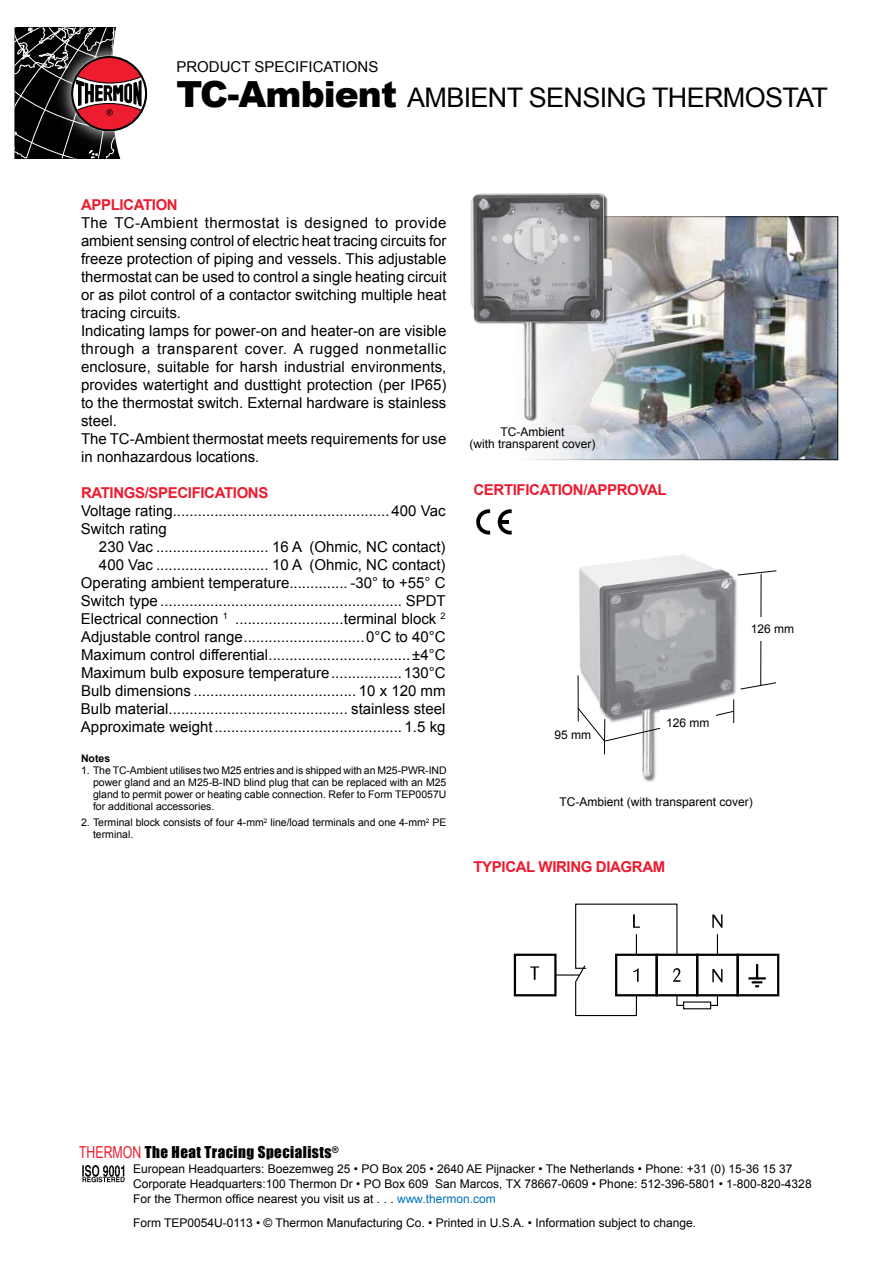
<style>
.page{position:relative;width:893px;height:1263px;background:#fff}
.page>*{position:absolute;margin:0;border:0;box-sizing:border-box;transform-origin:0 0}
.t1{font:900 36px "Arial";letter-spacing:-.025em;color:#000}
.t2{font:27px "Arial";color:#000}
.t3{font:15px/18px "Arial";color:#000}
.t4{font:700 15px "Arial";letter-spacing:-.025em;color:#ed1b2f}
.t5{font:15px "Impact";letter-spacing:.03em;color:#000}
.t6{font:15px "Arial";color:#000101}
.t7{font:12px/15px "Arial";color:#000}
.t8{font:10.5px/12px "Arial";color:#000;text-align:justify}
.t9{font:700 10.5px "Arial";color:#000}
.s1{font-weight:400;font-size:27px}
.s2{font-family:"Arial Narrow";font-size:16.5px;color:#ed1b2f}
.s3{color:#0072bc}
</style>
<div class="page">
<svg style="left:14px;top:27px;width:133px;height:131px"></svg>
<div style="left:71px;top:56px;width:76px;height:75px;border:2px solid #000;border-radius:50%"></div>
<svg style="left:82px;top:1165px;width:43px;height:17px"></svg>
<svg style="left:476px;top:509px;width:14px;height:26px"></svg>
<svg style="left:498px;top:509px;width:14px;height:26px"></svg>
<img style="left:577px;top:555px;width:160px;height:227px">
<hr style="left:604px;top:719px;width:1px;height:35px;background:#000">
<svg style="left:737px;top:570px;width:40px;height:6px"></svg>
<svg style="left:740px;top:682px;width:36px;height:8px"></svg>
<hr style="left:760px;top:574px;width:1px;height:112px;background:#000">
<div style="left:550px;top:725px;width:46px;height:20px;background:#fff"></div>
<svg style="left:577px;top:699px;width:158px;height:43px"></svg>
<hr style="left:578px;top:675px;width:1px;height:46px;background:#000">
<div style="left:660px;top:710px;width:55px;height:25px;background:#fff"></div>
<div style="left:745px;top:617px;width:55px;height:24px;background:#fff"></div>
<div style="left:656px;top:954px;width:42px;height:42px;border:2px solid #000"></div>
<div style="left:514px;top:954px;width:43px;height:42px;border:2px solid #000"></div>
<div style="left:696px;top:954px;width:43px;height:42px;border:2px solid #000"></div>
<div style="left:737px;top:954px;width:42px;height:42px;border:2px solid #000"></div>
<div style="left:683px;top:1001px;width:28px;height:8px;border:1px solid #000"></div>
<svg style="left:709px;top:994px;width:10px;height:12px"></svg>
<svg style="left:712px;top:969px;width:10px;height:13px"></svg>
<svg style="left:712px;top:914px;width:10px;height:14px"></svg>
<svg style="left:717px;top:934px;width:1px;height:21px"></svg>
<svg style="left:530px;top:966px;width:9px;height:14px"></svg>
<svg style="left:749px;top:965px;width:16px;height:22px"></svg>
<svg style="left:555px;top:903px;width:130px;height:113px"></svg>
<img style="left:542px;top:218px;width:294px;height:240px">
<div style="left:513px;top:216px;width:325px;height:244px;border:1px solid #000"></div>
<img style="left:470px;top:193px;width:141px;height:232px">
<p class="t6" style="left:176px;top:57px;width:22px">Product</p>
<p class="t6" style="left:254px;top:57px;width:20px">Specifications</p>
<h1 class="t1" style="left:176px;top:68px;width:249px">TC-Ambient <span class="s1">ambient</span></h1>
<h2 class="t2" style="left:529px;top:80px;width:34px">Sensin</h2>
<h2 class="t2" style="left:625px;top:80px;width:61px">g Thermostat</h2>
<p class="t4" style="left:81px;top:195px;width:98px">APPLICATION</p>
<p class="t3" style="left:81px;top:214px;width:367px">The TC-Ambient thermostat is designed to provide ambient sensing control of electric heat tracing circuits for freeze protection of piping and vessels. This adjustable thermostat can be used to control a single heating circuit or as pilot control of a contactor switching multiple heat tracing circuits.<br>Indicating lamps for power-on and heater-on are visible through a transparent cover. A rugged nonmetallic enclosure, suitable for harsh industrial environments, provides watertight and dusttight protection (per IP65) to the thermostat switch. External hardware is stainless steel.<br>The TC-Ambient thermostat meets requirements for use in nonhazardous locations.</p>
<p class="t4" style="left:81px;top:483px;width:189px">RATINGS/SPECIFICATIONS</p>
<p class="t3" style="left:81px;top:502px;width:366px">Voltage rating....................................................400 Vac<br>Switch rating</p>
<p class="t3" style="left:81px;top:538px;width:366px;text-align:right">230 Vac ........................... 16 A (Ohmic, NC contact)<br>400 Vac ........................... 10 A (Ohmic, NC contact)<br>Operating ambient temperature.............. -30° to +55° C Switch type .......................................................... SPDT Electrical connection <sup>1</sup> ..........................terminal block <sup>2<br></sup>Adjustable control range.............................0°C to 40°C Maximum control differential..................................±4°C Maximum bulb exposure temperature.................130°C Bulb dimensions ....................................... 10 x 120 mm Bulb material........................................... stainless steel Approximate weight............................................. 1.5 kg</p>
<p class="t9" style="left:81px;top:751px;width:31px">NOTES</p>
<p class="t8" style="left:93px;top:764px;width:355px;text-indent:-12px">1. The TC-Ambient utilises two M25 entries and is shipped with an M25-PWR-IND power gland and an M25-B-IND blind plug that can be replaced with an M25 gland to permit power or heating cable connection. Refer to Form TEP0057U for additional accessories.</p>
<p class="t8" style="left:93px;top:817px;width:355px;text-indent:-12px">2. Terminal block consists of four 4-mm<sup>2</sup> line/load terminals and one 4-mm<sup>2</sup> PE terminal.</p>
<p class="t7" style="left:469px;top:426px;width:128px;line-height:12px;text-align:center">TC-Ambient<br>(with transparent cover)</p>
<p class="t4" style="left:473px;top:480px;width:195px">CERTIFICATION/APPROVAL</p>
<p class="t7" style="left:554px;top:727px;width:38px">95 mm</p>
<p class="t7" style="left:666px;top:715px;width:45px">126 mm</p>
<p class="t7" style="left:751px;top:622px;width:45px">126 mm</p>
<p class="t7" style="left:559px;top:794px;width:195px">TC-Ambient (with transparent cover)</p>
<p class="t4" style="left:473px;top:857px;width:193px">TYPICAL WIRING DIAGRAM</p>
<p class="t5" style="left:79px;top:1140px;width:261px"><span class="s2">THERMON</span> The Heat Tracing Specialists<sup>®</sup></p>
<p class="t7" style="left:133px;top:1161px;width:680px">European Headquarters: Boezemweg 25 • PO Box 205 • 2640 AE Pijnacker • The Netherlands • Phone: +31 (0) 15-36 15 37<br>Corporate Headquarters:100 Thermon Dr • PO Box 609 San Marcos, TX 78667-0609 • Phone: 512-396-5801 • 1-800-820-4328<br>For the Thermon office nearest you visit us at . . . <span class="s3">www.thermon.com</span></p>
<p class="t7" style="left:133px;top:1215px;width:565px">Form TEP0054U-0113 • © Thermon Manufacturing Co. • Printed in U.S.A. • Information subject to change.</p>
</div>
